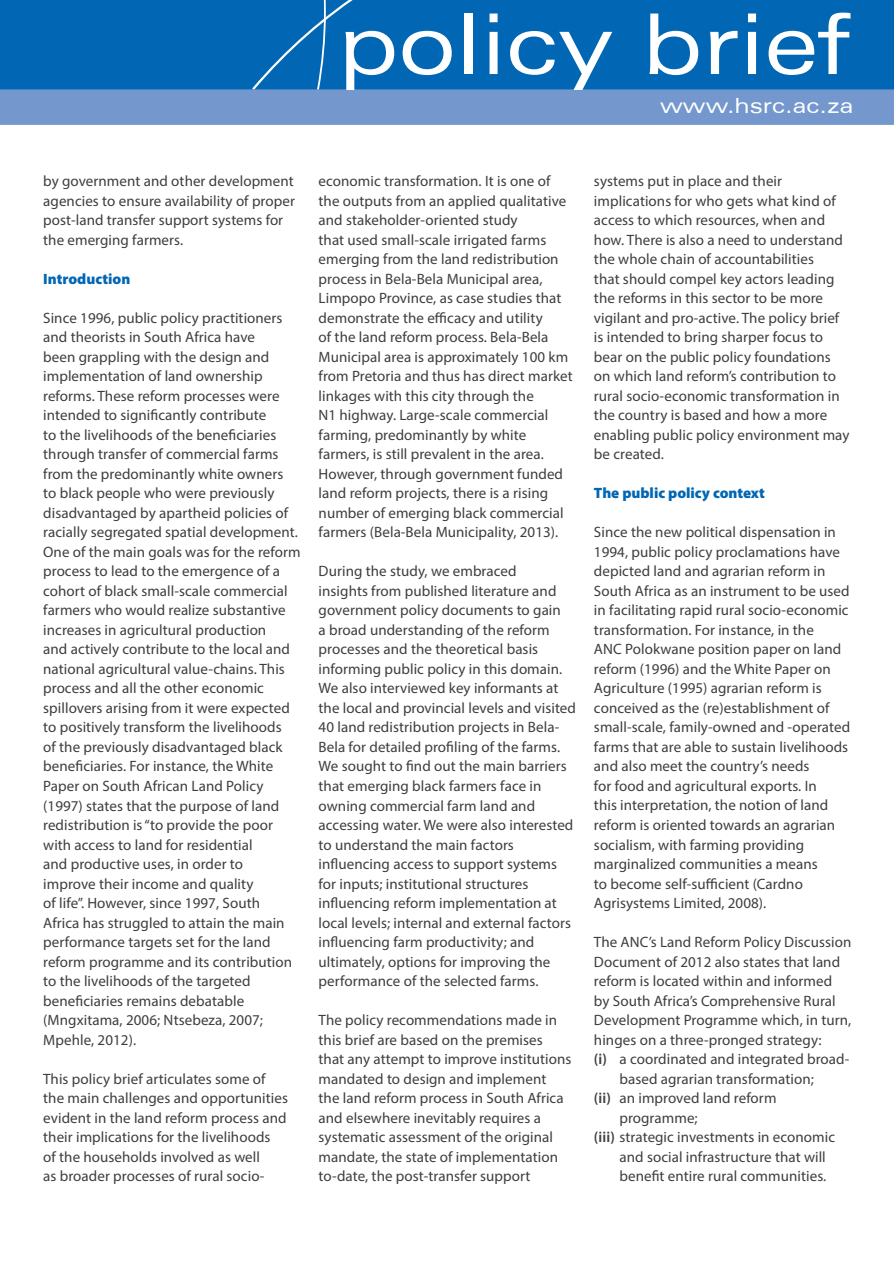
<style>
.page{position:relative;width:894px;height:1266px;background:#fff}
.page>*{position:absolute;margin:0;border:0;box-sizing:border-box;transform-origin:0 0}
.t1{font:expanded 84px "Zurich BT";color:#fff}
.t2{font:expanded 21px "Zurich BT";color:#fff}
.t3{font:15px/19.5px "Myriad Pro";letter-spacing:.005em;color:#3e3e3f}
.t4{font:900 15px "Myriad Pro";color:#0166b3}
.s1{font-weight:600}
</style>
<div class="page">
<svg style="left:0;top:0;width:894px;height:125px;background:#2375bb"></svg>
<h1 class="t1" style="left:338px;top:-5px;width:513px">policy brief</h1>
<h2 class="t2" style="left:660px;top:93px;width:195px">www.hsrc.ac.za</h2>
<p class="t3" style="left:43px;top:171px;width:253px">by government and other development agencies to ensure availability of proper post-land transfer support systems for the emerging farmers.</p>
<p class="t4" style="left:43px;top:269px;width:89px">Introduction</p>
<p class="t3" style="left:43px;top:308px;width:259px">Since 1996, public policy practitioners and theorists in South Africa have<br>been grappling with the design and implementation of land ownership reforms. These reform processes were intended to significantly contribute<br>to the livelihoods of the beneficiaries through transfer of commercial farms from the predominantly white owners<br>to black people who were previously disadvantaged by apartheid policies of racially segregated spatial development.<br>One of the main goals was for the reform process to lead to the emergence of a cohort of black small-scale commercial farmers who would realize substantive increases in agricultural production<br>and actively contribute to the local and national agricultural value-chains. This process and all the other economic spillovers arising from it were expected to positively transform the livelihoods<br>of the previously disadvantaged black beneficiaries. For instance, the White Paper on South African Land Policy (1997) states that the purpose of land redistribution is “to provide the poor with access to land for residential<br>and productive uses, in order to<br>improve their income and quality<br>of life”. However, since 1997, South<br>Africa has struggled to attain the main performance targets set for the land reform programme and its contribution to the livelihoods of the targeted beneficiaries remains debatable (Mngxitama, 2006; Ntsebeza, 2007; Mpehle, 2012).</p>
<p class="t3" style="left:43px;top:1068px;width:246px">This policy brief articulates some of the main challenges and opportunities evident in the land reform process and their implications for the livelihoods<br>of the households involved as well<br>as broader processes of rural socio-</p>
<p class="t3" style="left:319px;top:171px;width:256px">economic transformation. It is one of the outputs from an applied qualitative and stakeholder-oriented study<br>that used small-scale irrigated farms emerging from the land redistribution process in Bela-Bela Municipal area, Limpopo Province, as case studies that demonstrate the efficacy and utility<br>of the land reform process. Bela-Bela Municipal area is approximately 100 km from Pretoria and thus has direct market linkages with this city through the<br>N1 highway. Large-scale commercial farming, predominantly by white farmers, is still prevalent in the area.<br>However, through government funded land reform projects, there is a rising number of emerging black commercial farmers (Bela-Bela Municipality, 2013).</p>
<p class="t3" style="left:319px;top:561px;width:259px">During the study, we embraced<br>insights from published literature and government policy documents to gain<br>a broad understanding of the reform processes and the theoretical basis informing public policy in this domain.<br>We also interviewed key informants at the local and provincial levels and visited 40 land redistribution projects in Bela-Bela for detailed profiling of the farms.<br>We sought to find out the main barriers that emerging black farmers face in owning commercial farm land and accessing water. We were also interested to understand the main factors influencing access to support systems for inputs; institutional structures influencing reform implementation at local levels; internal and external factors influencing farm productivity; and ultimately, options for improving the performance of the selected farms.</p>
<p class="t3" style="left:319px;top:1010px;width:254px">The policy recommendations made in this brief are based on the premises that any attempt to improve institutions mandated to design and implement<br>the land reform process in South Africa and elsewhere inevitably requires a systematic assessment of the original mandate, the state of implementation to-date, the post-transfer support</p>
<p class="t3" style="left:594px;top:171px;width:257px">systems put in place and their implications for who gets what kind of access to which resources, when and how. There is also a need to understand the whole chain of accountabilities<br>that should compel key actors leading the reforms in this sector to be more vigilant and pro-active. The policy brief is intended to bring sharper focus to bear on the public policy foundations on which land reform’s contribution to rural socio-economic transformation in the country is based and how a more enabling public policy environment may be created.</p>
<p class="t4" style="left:594px;top:483px;width:173px">The public policy context</p>
<p class="t3" style="left:594px;top:522px;width:258px">Since the new political dispensation in 1994, public policy proclamations have depicted land and agrarian reform in South Africa as an instrument to be used in facilitating rapid rural socio-economic transformation. For instance, in the<br>ANC Polokwane position paper on land reform (1996) and the White Paper on Agriculture (1995) agrarian reform is conceived as the (re)establishment of small-scale, family-owned and -operated farms that are able to sustain livelihoods and also meet the country’s needs<br>for food and agricultural exports. In<br>this interpretation, the notion of land reform is oriented towards an agrarian socialism, with farming providing marginalized communities a means<br>to become self-sufficient (Cardno Agrisystems Limited, 2008).</p>
<p class="t3" style="left:594px;top:932px;width:259px">The ANC’s Land Reform Policy Discussion</p>
<p class="t3" style="left:594px;top:951px;width:248px">Document of 2012 also states that land</p>
<p class="t3" style="left:594px;top:971px;width:240px">reform is located within and informed</p>
<p class="t3" style="left:594px;top:990px;width:243px">by South Africa’s Comprehensive Rural</p>
<p class="t3" style="left:594px;top:1010px;width:259px">Development Programme which, in turn,</p>
<p class="t3" style="left:594px;top:1029px;width:229px">hinges on a three-pronged strategy:</p>
<p class="t3" style="left:594px;top:1049px;width:257px"><span class="s1">(i)</span> a coordinated and integrated broad-</p>
<p class="t3" style="left:619px;top:1068px;width:196px">based agrarian transformation;</p>
<p class="t3" style="left:594px;top:1088px;width:184px"><span class="s1">(ii)</span> an improved land reform</p>
<p class="t3" style="left:619px;top:1107px;width:80px">programme;</p>
<p class="t3" style="left:594px;top:1127px;width:243px"><span class="s1">(iii)</span> strategic investments in economic</p>
<p class="t3" style="left:619px;top:1146px;width:208px">and social infrastructure that will</p>
<p class="t3" style="left:619px;top:1166px;width:208px">benefit entire rural communities.</p>
</div>
